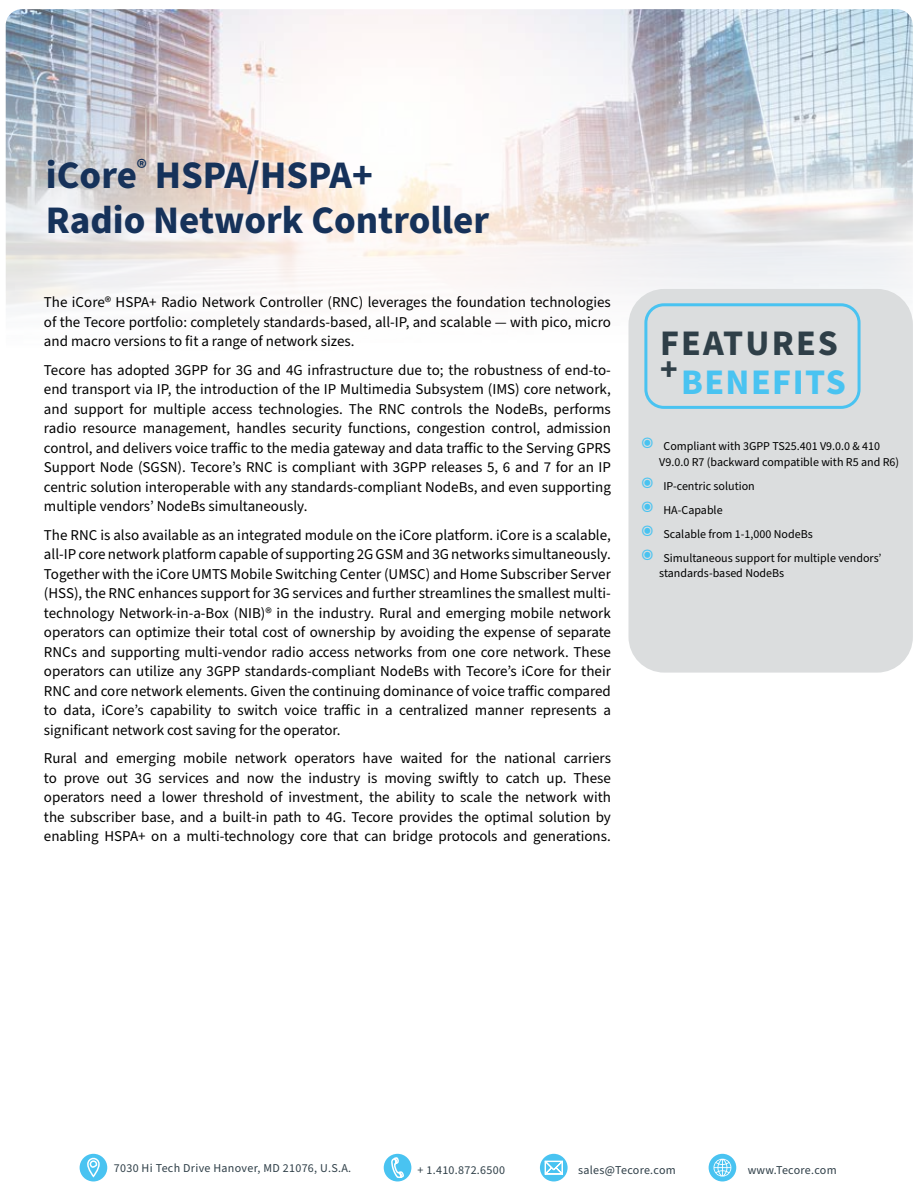
<style>
.page{position:relative;width:918px;height:1188px;background:#fff}
.page>*{position:absolute;margin:0;border:0;box-sizing:border-box;transform-origin:0 0}
.t1{font:700 39px/45px "Source Sans Pro";color:#16325a}
.t2{font:700 36px "Source Sans Pro";letter-spacing:.06em;color:#2f3f48}
.t3{font:700 36px "Source Sans Pro";letter-spacing:.04em;color:#49c3f1}
.t4{font:700 33px "Source Sans Pro";color:#2f3f48}
.t5{font:15px/19.5px "Source Sans Pro";color:#000;text-align:justify}
.t6{font:12px/24px "Source Sans Pro";color:#000}
.t7{font:12px "Source Sans Pro";letter-spacing:.025em;color:#2f3f48}
.s1{font-size:21px;color:#49c3f1}
</style>
<div class="page">
<img style="left:6px;top:9px;width:907px;height:310px">
<div style="left:628px;top:289px;width:285px;height:384px;background:#dbddde;border-radius:36px"></div>
<div style="left:80px;top:1154px;width:27px;height:27px;background:#49c3f1;border-radius:50%"></div>
<div style="left:384px;top:1154px;width:27px;height:27px;background:#49c3f1;border-radius:50%"></div>
<div style="left:540px;top:1154px;width:28px;height:27px;background:#49c3f1;border-radius:50%"></div>
<div style="left:709px;top:1154px;width:27px;height:27px;background:#49c3f1;border-radius:50%"></div>
<svg style="left:87px;top:1157px;width:13px;height:21px"></svg>
<svg style="left:391px;top:1157px;width:13px;height:21px"></svg>
<svg style="left:544px;top:1160px;width:19px;height:15px"></svg>
<svg style="left:714px;top:1159px;width:17px;height:18px"></svg>
<div style="left:644px;top:303px;width:217px;height:106px;border:3px solid #49c3f1;border-radius:18px"></div>
<h1 class="t1" style="left:46px;top:153px;width:445px">iCore<sup>®</sup> HSPA/HSPA+<br>Radio Network Controller</h1>
<p class="t5" style="left:44px;top:293px;width:569px">The iCore® HSPA+ Radio Network Controller (RNC) leverages the foundation technologies of the Tecore portfolio: completely standards-based, all-IP, and scalable — with pico, micro and macro versions to fit a range of network sizes.</p>
<p class="t5" style="left:44px;top:361px;width:569px">Tecore has adopted 3GPP for 3G and 4G infrastructure due to; the robustness of end-to&shy;end transport via IP, the introduction of the IP Multimedia Subsystem (IMS) core network, and support for multiple access technologies. The RNC controls the NodeBs, performs radio resource management, handles security functions, congestion control, admission control, and delivers voice traffic to the media gateway and data traffic to the Serving GPRS Support Node (SGSN). Tecore’s RNC is compliant with 3GPP releases 5, 6 and 7 for an IP centric solution interoperable with any standards-compliant NodeBs, and even supporting multiple vendors’ NodeBs simultaneously.</p>
<p class="t5" style="left:44px;top:526px;width:569px">The RNC is also available as an integrated module on the iCore platform. iCore is a scalable, all-IP core network platform capable of supporting 2G GSM and 3G networks simultaneously.<br>Together with the iCore UMTS Mobile Switching Center (UMSC) and Home Subscriber Server (HSS), the RNC enhances support for 3G services and further streamlines the smallest multi&shy;technology Network-in-a-Box (NIB)® in the industry. Rural and emerging mobile network operators can optimize their total cost of ownership by avoiding the expense of separate RNCs and supporting multi-vendor radio access networks from one core network. These operators can utilize any 3GPP standards-compliant NodeBs with Tecore’s iCore for their RNC and core network elements. Given the continuing dominance of voice traffic compared to data, iCore’s capability to switch voice traffic in a centralized manner represents a significant network cost saving for the operator.</p>
<p class="t5" style="left:44px;top:749px;width:569px">Rural and emerging mobile network operators have waited for the national carriers to prove out 3G services and now the industry is moving swiftly to catch up. These operators need a lower threshold of investment, the ability to scale the network with the subscriber base, and a built-in path to 4G. Tecore provides the optimal solution by enabling HSPA+ on a multi-technology core that can bridge protocols and generations.</p>
<h2 class="t2" style="left:660px;top:318px;width:179px">FEATURES</h2>
<h2 class="t3" style="left:681px;top:357px;width:166px">BENEFITS</h2>
<h3 class="t4" style="left:660px;top:346px;width:19px">+</h3>
<p class="t6" style="left:659px;top:438px;width:241px;line-height:16.5px;text-indent:-18px"><span class="s1">◉</span> Compliant with 3GPP TS25.401 V9.0.0 &amp; 410<br>V9.0.0 R7 (backward compatible with R5 and R6)</p>
<p class="t6" style="left:641px;top:475px;width:242px"><span class="s1">◉</span> IP-centric solution<br><span class="s1">◉</span> HA-Capable<br><span class="s1">◉</span> Scalable from 1-1,000 NodeBs<br><span class="s1">◉</span> Simultaneous support for multiple vendors’</p>
<p class="t6" style="left:659px;top:562px;width:127px">standards-based NodeBs</p>
<p class="t7" style="left:114px;top:1160px;width:239px">7030 Hi Tech Drive Hanover, MD 21076, U.S.A.</p>
<p class="t7" style="left:418px;top:1162px;width:89px">+ 1.410.872.6500</p>
<p class="t7" style="left:578px;top:1162px;width:99px">sales@Tecore.com</p>
<p class="t7" style="left:748px;top:1162px;width:90px">www.Tecore.com</p>
</div>
